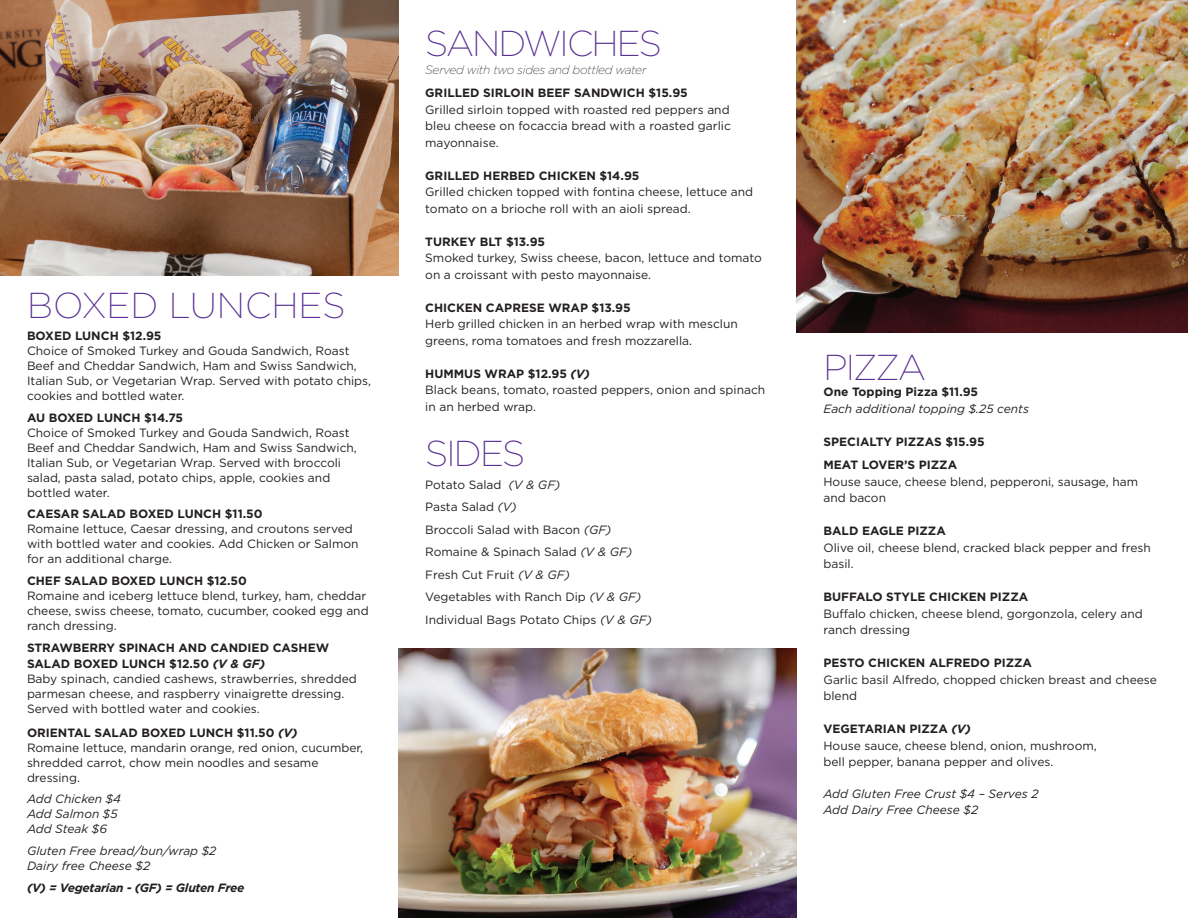
<style>
.page{position:relative;width:1188px;height:918px;background:#fff}
.page>*{position:absolute;margin:0;border:0;box-sizing:border-box;transform-origin:0 0}
.t1{font:200 36px "Gotham";letter-spacing:-.05em;color:#572e91}
.t2{font:200 36px "Gotham";color:#572e91}
.t3{font:12px/15px "Gotham";color:#231f20}
.t4{font:700 12px/16.5px "Gotham";color:#231f20}
.t5{font:italic 12px/15px "Gotham";color:#231f20}
.t6{font:italic 200 12px "Gotham";letter-spacing:-.025em;color:#231f20}
.t7{font:italic 700 12px "Gotham";letter-spacing:-.02em;color:#231f20}
.s1{font-style:italic}
.s2{font-weight:700}
.s3{font-weight:700;font-style:italic}
</style>
<div class="page">
<img style="left:398px;top:648px;width:398px;height:270px">
<img style="left:0;top:0;width:398px;height:275px">
<img style="left:796px;top:0;width:392px;height:333px">
<h1 class="t2" style="left:27px;top:283px;width:320px">BOXED LUNCHES</h1>
<p class="t4" style="left:27px;top:327px;width:136px">BOXED LUNCH $12.95</p>
<p class="t3" style="left:27px;top:343px;width:346px">Choice of Smoked Turkey and Gouda Sandwich, Roast Beef and Cheddar Sandwich, Ham and Swiss Sandwich, Italian Sub, or Vegetarian Wrap. Served with potato chips, cookies and bottled water.</p>
<p class="t4" style="left:27px;top:409px;width:158px">AU BOXED LUNCH $14.75</p>
<p class="t3" style="left:27px;top:425px;width:331px">Choice of Smoked Turkey and Gouda Sandwich, Roast Beef and Cheddar Sandwich, Ham and Swiss Sandwich, Italian Sub, or Vegetarian Wrap. Served with broccoli salad, pasta salad, potato chips, apple, cookies and bottled water.</p>
<p class="t4" style="left:27px;top:506px;width:237px">CAESAR SALAD BOXED LUNCH $11.50</p>
<p class="t3" style="left:27px;top:521px;width:333px">Romaine lettuce, Caesar dressing, and croutons served with bottled water and cookies. Add Chicken or Salmon for an additional charge.</p>
<p class="t4" style="left:27px;top:573px;width:221px">CHEF SALAD BOXED LUNCH $12.50</p>
<p class="t3" style="left:27px;top:588px;width:343px">Romaine and iceberg lettuce blend, turkey, ham, cheddar cheese, swiss cheese, tomato, cucumber, cooked egg and ranch dressing.</p>
<p class="t4" style="left:27px;top:639px;width:304px">STRAWBERRY SPINACH AND CANDIED CASHEW<br>SALAD BOXED LUNCH $12.50 <span class="s1">(V &amp; GF)</span></p>
<p class="t3" style="left:27px;top:671px;width:331px">Baby spinach, candied cashews, strawberries, shredded parmesan cheese, and raspberry vinaigrette dressing.<br>Served with bottled water and cookies.</p>
<p class="t3" style="left:27px;top:725px;width:338px"><span class="s2">ORIENTAL SALAD BOXED LUNCH $11.50</span> <span class="s3">(V)<br></span>Romaine lettuce, mandarin orange, red onion, cucumber, shredded carrot, chow mein noodles and sesame dressing.</p>
<p class="t5" style="left:27px;top:791px;width:96px">Add Chicken $4<br>Add Salmon $5<br>Add Steak $6</p>
<p class="t5" style="left:27px;top:843px;width:191px">Gluten Free bread/bun/wrap $2<br>Dairy free Cheese $2</p>
<p class="t7" style="left:27px;top:880px;width:219px">(V) = Vegetarian - (GF) = Gluten Free</p>
<h1 class="t1" style="left:425px;top:21px;width:238px">SANDWICHES</h1>
<p class="t6" style="left:425px;top:62px;width:223px">Served with two sides and bottled water</p>
<p class="t4" style="left:425px;top:84px;width:264px">GRILLED SIRLOIN BEEF SANDWICH $15.95</p>
<p class="t3" style="left:425px;top:101px;width:307px;line-height:16.5px;text-align:justify">Grilled sirloin topped with roasted red peppers and bleu cheese on focaccia bread with a roasted garlic mayonnaise.</p>
<p class="t4" style="left:425px;top:167px;width:216px">GRILLED HERBED CHICKEN $14.95</p>
<p class="t3" style="left:425px;top:183px;width:329px;line-height:16.5px">Grilled chicken topped with fontina cheese, lettuce and tomato on a brioche roll with an aioli spread.</p>
<p class="t4" style="left:425px;top:233px;width:121px">TURKEY BLT $13.95</p>
<p class="t3" style="left:425px;top:249px;width:338px;line-height:16.5px">Smoked turkey, Swiss cheese, bacon, lettuce and tomato on a croissant with pesto mayonnaise.</p>
<p class="t4" style="left:425px;top:299px;width:207px">CHICKEN CAPRESE WRAP $13.95</p>
<p class="t3" style="left:425px;top:315px;width:314px;line-height:16.5px">Herb grilled chicken in an herbed wrap with mesclun greens, roma tomatoes and fresh mozzarella.</p>
<p class="t3" style="left:425px;top:365px;width:342px;line-height:16.5px"><span class="s2">HUMMUS WRAP $12.95</span> <span class="s3">(V)<br></span>Black beans, tomato, roasted peppers, onion and spinach in an herbed wrap.</p>
<h1 class="t1" style="left:425px;top:431px;width:101px">SIDES</h1>
<p class="t3" style="left:425px;top:473px;width:228px;line-height:22.5px">Potato Salad <span class="s1">(V &amp; GF)<br></span>Pasta Salad <span class="s1">(V)<br></span>Broccoli Salad with Bacon <span class="s1">(GF)<br></span>Romaine &amp; Spinach Salad <span class="s1">(V &amp; GF)<br></span>Fresh Cut Fruit <span class="s1">(V &amp; GF)<br></span>Vegetables with Ranch Dip <span class="s1">(V &amp; GF)<br></span>Individual Bags Potato Chips <span class="s1">(V &amp; GF)</span></p>
<h1 class="t1" style="left:824px;top:345px;width:104px">PIZZA</h1>
<p class="t4" style="left:824px;top:384px;width:156px">One Topping Pizza $11.95</p>
<p class="t5" style="left:824px;top:401px;width:207px">Each additional topping $.25 cents</p>
<p class="t4" style="left:824px;top:430px;width:163px;line-height:23.2px">SPECIALTY PIZZAS $15.95<br>MEAT LOVER’S PIZZA</p>
<p class="t3" style="left:824px;top:473px;width:316px;line-height:16.5px">House sauce, cheese blend, pepperoni, sausage, ham and bacon</p>
<p class="t4" style="left:824px;top:522px;width:124px">BALD EAGLE PIZZA</p>
<p class="t3" style="left:824px;top:539px;width:329px;line-height:16.5px">Olive oil, cheese blend, cracked black pepper and fresh basil.</p>
<p class="t4" style="left:824px;top:588px;width:206px">BUFFALO STYLE CHICKEN PIZZA</p>
<p class="t3" style="left:824px;top:605px;width:321px;line-height:16.5px">Buffalo chicken, cheese blend, gorgonzola, celery and ranch dressing</p>
<p class="t4" style="left:824px;top:654px;width:210px">PESTO CHICKEN ALFREDO PIZZA</p>
<p class="t3" style="left:824px;top:671px;width:335px;line-height:16.5px">Garlic basil Alfredo, chopped chicken breast and cheese blend</p>
<p class="t3" style="left:824px;top:720px;width:275px;line-height:16.5px"><span class="s2">VEGETARIAN PIZZA</span> <span class="s3">(V)<br></span>House sauce, cheese blend, onion, mushroom, bell pepper, banana pepper and olives.</p>
<p class="t5" style="left:824px;top:785px;width:216px;line-height:16.5px">Add Gluten Free Crust $4 – Serves 2<br>Add Dairy Free Cheese $2</p>
</div>
